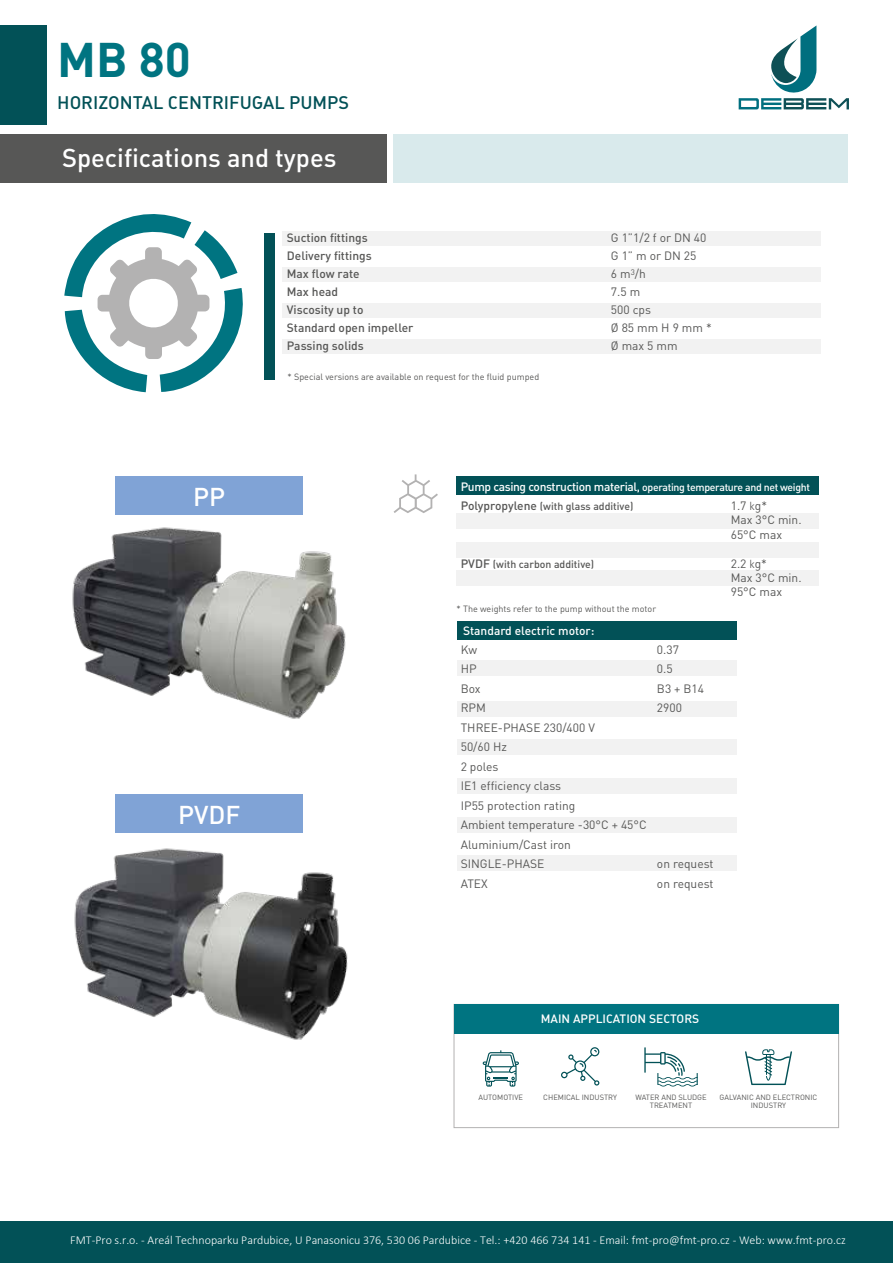
<style>
.page{position:relative;width:893px;height:1263px;background:#fff}
.page>*{position:absolute;margin:0;border:0;box-sizing:border-box;transform-origin:0 0}
.t1{font:700 48px "DIN";color:#007481}
.t2{font:25.5px "DIN Medium Alternate";color:#fff}
.t3{font:18px "DIN Medium Alternate";color:#025157}
.t4{font:12px/19.5px "DIN";color:#575756}
.t5{font:300 12px "Calibri";color:#fff}
.t6{font:12px "DIN Medium Alternate";color:#575756}
.t7{font:12px "DIN Medium Alternate";color:#fff}
.t8{font:10.5px/19.5px "DIN Medium Alternate";letter-spacing:-.03em;color:#fff}
.t9{font:10.5px "DIN Medium Alternate";color:#575756}
.t10{font:9px "DIN";color:#575756}
.t11{font:7.5px/8.7px "DIN";color:#575756;text-align:center}
.s1{font-size:12px}
.s2{font-size:12px;color:#575756}
.s3{color:#575756}
.s4{font-family:"Calibri";font-weight:300}
</style>
<div class="page">
<div style="left:0;top:25px;width:46px;height:100px;background:#025157"></div>
<div style="left:0;top:134px;width:387px;height:49px;background:#575756"></div>
<div style="left:394px;top:134px;width:454px;height:49px;background:#d9eaec"></div>
<svg style="left:739px;top:25px;width:110px;height:84px"></svg>
<div style="left:0;top:1221px;width:893px;height:42px;background:#025157"></div>
<div style="left:115px;top:477px;width:188px;height:38px;background:#80a3d6"></div>
<div style="left:115px;top:794px;width:188px;height:39px;background:#80a3d6"></div>
<img style="left:72px;top:527px;width:274px;height:192px">
<img style="left:74px;top:848px;width:274px;height:192px">
<div style="left:282px;top:231px;width:539px;height:15px;background:#f2f2f2"></div>
<div style="left:282px;top:267px;width:539px;height:15px;background:#f2f2f2"></div>
<div style="left:282px;top:303px;width:539px;height:14px;background:#f2f2f2"></div>
<div style="left:282px;top:339px;width:539px;height:14px;background:#f2f2f2"></div>
<svg style="left:64px;top:214px;width:179px;height:178px"></svg>
<div style="left:265px;top:234px;width:10px;height:146px;background:#025157"></div>
<div style="left:457px;top:660px;width:279px;height:16px;background:#f2f2f2"></div>
<div style="left:457px;top:701px;width:279px;height:15px;background:#f2f2f2"></div>
<div style="left:457px;top:739px;width:279px;height:15px;background:#f2f2f2"></div>
<div style="left:457px;top:779px;width:279px;height:15px;background:#f2f2f2"></div>
<div style="left:457px;top:817px;width:279px;height:16px;background:#f2f2f2"></div>
<div style="left:457px;top:855px;width:279px;height:16px;background:#f2f2f2"></div>
<div style="left:457px;top:621px;width:279px;height:18px;background:#025157"></div>
<svg style="left:745px;top:1049px;width:47px;height:36px"></svg>
<svg style="left:644px;top:1047px;width:54px;height:39px"></svg>
<div style="left:454px;top:1004px;width:385px;height:124px;border:1px solid #b3b2b2"></div>
<div style="left:454px;top:1003px;width:385px;height:30px;background:#007481"></div>
<svg style="left:561px;top:1047px;width:38px;height:38px"></svg>
<svg style="left:483px;top:1050px;width:36px;height:36px"></svg>
<div style="left:457px;top:513px;width:362px;height:16px;background:#f2f2f2"></div>
<div style="left:457px;top:542px;width:362px;height:15px;background:#f2f2f2"></div>
<div style="left:457px;top:570px;width:362px;height:16px;background:#f2f2f2"></div>
<div style="left:457px;top:477px;width:362px;height:18px;background:#025157"></div>
<svg style="left:394px;top:474px;width:44px;height:39px"></svg>
<h1 class="t1" style="left:57px;top:28px;width:135px">MB 80</h1>
<h3 class="t3" style="left:57px;top:91px;width:293px">HORIZONTAL CENTRIFUGAL PUMPS</h3>
<h2 class="t2" style="left:62px;top:141px;width:276px">Specifications and types</h2>
<h2 class="t2" style="left:193px;top:481px;width:34px">PP</h2>
<h2 class="t2" style="left:178px;top:798px;width:64px">PVDF</h2>
<p class="t6" style="left:287px;top:230px;width:82px">Suction fittings</p>
<p class="t4" style="left:611px;top:228px;width:97px">G 1”1/2 f or DN 40</p>
<p class="t6" style="left:287px;top:248px;width:86px">Delivery fittings</p>
<p class="t4" style="left:611px;top:246px;width:87px">G 1” m or DN 25</p>
<p class="t6" style="left:287px;top:266px;width:74px">Max flow rate</p>
<p class="t4" style="left:611px;top:264px;width:36px">6 m<sup>3</sup>/h</p>
<p class="t6" style="left:287px;top:284px;width:53px">Max head</p>
<p class="t4" style="left:611px;top:282px;width:31px">7.5 m</p>
<p class="t6" style="left:287px;top:302px;width:78px">Viscosity up to</p>
<p class="t4" style="left:611px;top:300px;width:42px">500 cps</p>
<p class="t6" style="left:287px;top:320px;width:128px">Standard open impeller</p>
<p class="t4" style="left:611px;top:318px;width:102px">Ø 85 mm H 9 mm *</p>
<p class="t6" style="left:287px;top:338px;width:79px">Passing solids</p>
<p class="t4" style="left:611px;top:336px;width:68px">Ø max 5 mm</p>
<p class="t10" style="left:288px;top:371px;width:253px">* Special versions are available on request for the fluid pumped</p>
<p class="t8" style="left:461px;top:477px;width:351px"><span class="s1">Pump casing construction material,</span> operating temperature and net weight<br><span class="s2">Polypropylene</span> <span class="s3">(with glass additive)</span></p>
<p class="t4" style="left:731px;top:498px;width:72px;line-height:14.4px">1.7 <span class="s4">k</span>g*<br>Max 3°C min.<br>65°C max</p>
<p class="t9" style="left:461px;top:557px;width:135px"><span class="s1">PVDF</span> (with carbon additive)</p>
<p class="t4" style="left:731px;top:556px;width:72px;line-height:14.4px">2.2 <span class="s4">k</span>g*<br>Max 3°C min.<br>95°C max</p>
<p class="t10" style="left:457px;top:603px;width:201px">* The weights refer to the pump without the motor</p>
<p class="t7" style="left:463px;top:623px;width:133px">Standard electric motor:</p>
<p class="t4" style="left:461px;top:639px;width:187px">Kw<br>HP<br>Box<br>RPM<br>THREE-PHASE 230/400 V<br>50/60 Hz<br>2 poles<br>IE1 efficiency class<br>IP55 protection rating<br>Ambient temperature -30°C + 45°C<br>Aluminium/Cast iron<br>SINGLE-PHASE<br>ATEX</p>
<p class="t4" style="left:657px;top:639px;width:49px">0.37<br>0.5<br>B3 + B14<br>2900</p>
<p class="t4" style="left:657px;top:854px;width:58px">on request on request</p>
<p class="t7" style="left:541px;top:1011px;width:160px">MAIN APPLICATION SECTORS</p>
<p class="t11" style="left:478px;top:1093px;width:46px">AUTOMOTIVE</p>
<p class="t11" style="left:543px;top:1093px;width:75px">CHEMICAL INDUSTRY</p>
<p class="t11" style="left:635px;top:1092px;width:73px">WATER AND SLUDGE<br>TREATMENT</p>
<p class="t11" style="left:720px;top:1092px;width:99px">GALVANIC AND ELECTRONIC<br>INDUSTRY</p>
<p class="t5" style="left:70px;top:1233px;width:777px">FMT-Pro s.r.o. - Areál Technoparku Pardubice, U Panasonicu 376, 530 06 Pardubice - Tel.: +420 466 734 141 - Email: fmt-pro@fmt-pro.cz - Web: www.fmt-pro.cz</p>
</div>
